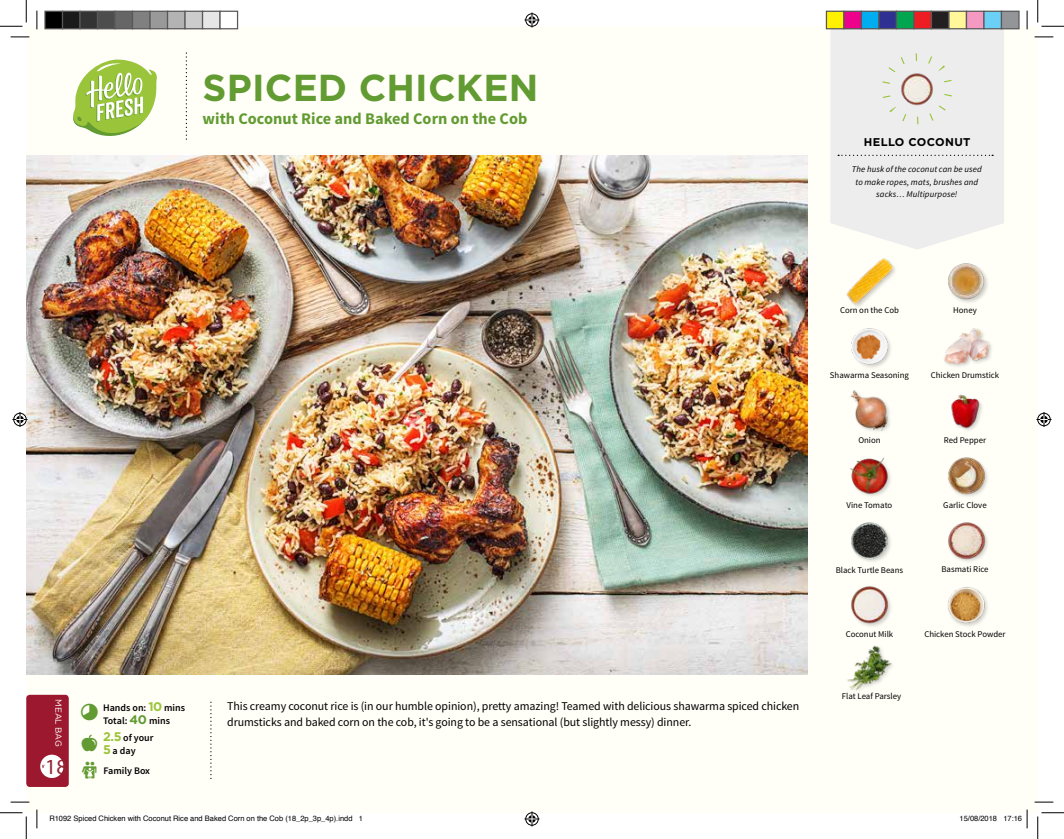
<style>
.page{position:relative;width:1064px;height:839px;background:#fff}
.page>*{position:absolute;margin:0;border:0;box-sizing:border-box;transform-origin:0 0}
.t1{font:700 37.5px "Gotham";letter-spacing:.005em;color:#619b31}
.t2{font:21.62px "Myriad Pro";color:#902732}
.t3{font:700 16.25px "Source Sans Pro";color:#619b31}
.t4{font:11.88px/16.2px "Source Sans Pro";letter-spacing:-.005em;color:#000}
.t5{font:700 11.25px "Gotham";letter-spacing:.03em;color:#000}
.t6{font:600 10px/13.1px "Source Sans Pro";color:#000}
.t7{font:8.75px "Source Sans Pro";color:#000}
.t8{font:italic 8.75px/12.2px "Source Sans Pro";letter-spacing:.015em;color:#000;text-align:center}
.t9{font:8.75px "Gotham";letter-spacing:-.005em;color:#fffefb}
.t10{font:7.5px "Helvetica";color:#000}
.s1{font-family:"Gotham";font-weight:700;font-size:12.5px;color:#9ac43a}
.s2{font-family:"Gotham";font-weight:700;font-size:12.5px;color:#619b31}
</style>
<div class="page">
<div style="left:26px;top:26px;width:1012px;height:787px;background:#fffef7"></div>
<div style="left:26px;top:695px;width:43px;height:92px;background:#9b182f;border-radius:4px"></div>
<div style="left:40px;top:754px;width:24px;height:24px;background:#fff;border-radius:50%"></div>
<svg style="left:830px;top:29px;width:174px;height:220px;background:#ededed"></svg>
<svg style="left:838px;top:155px;width:155px;height:1px"></svg>
<img style="left:897px;top:68px;width:40px;height:41px">
<div style="left:882px;top:53px;width:70px;height:71px;border:8px dashed #9ac43a;border-radius:50%"></div>
<img style="left:951px;top:394px;width:31px;height:36px">
<img style="left:850px;top:390px;width:40px;height:42px">
<img style="left:948px;top:263px;width:40px;height:40px">
<img style="left:846px;top:258px;width:47px;height:47px">
<div style="left:943px;top:328px;width:51px;height:41px;background:#000;opacity:.2"></div>
<img style="left:943px;top:328px;width:46px;height:36px">
<img style="left:851px;top:328px;width:40px;height:40px">
<img style="left:947px;top:587px;width:41px;height:39px">
<img style="left:948px;top:522px;width:40px;height:40px">
<img style="left:851px;top:522px;width:40px;height:40px">
<img style="left:847px;top:645px;width:45px;height:46px">
<img style="left:851px;top:586px;width:40px;height:41px">
<img style="left:948px;top:457px;width:40px;height:40px">
<img style="left:850px;top:457px;width:41px;height:39px">
<img style="left:26px;top:155px;width:782px;height:519px">
<svg style="left:73px;top:59px;width:84px;height:77px"></svg>
<svg style="left:11px;top:36px;width:18px;height:2px"></svg>
<svg style="left:1034px;top:36px;width:19px;height:2px"></svg>
<svg style="left:11px;top:801px;width:18px;height:2px"></svg>
<svg style="left:1034px;top:801px;width:19px;height:2px"></svg>
<svg style="left:36px;top:11px;width:2px;height:18px"></svg>
<svg style="left:36px;top:809px;width:2px;height:19px"></svg>
<svg style="left:1026px;top:11px;width:2px;height:18px"></svg>
<svg style="left:0;top:0;width:27px;height:27px"></svg>
<svg style="left:0;top:812px;width:27px;height:27px"></svg>
<svg style="left:1037px;top:0;width:27px;height:27px"></svg>
<svg style="left:1037px;top:812px;width:27px;height:27px"></svg>
<svg style="left:524px;top:13px;width:15px;height:15px"></svg>
<svg style="left:524px;top:811px;width:15px;height:15px"></svg>
<svg style="left:13px;top:412px;width:15px;height:15px"></svg>
<svg style="left:1036px;top:412px;width:15px;height:15px"></svg>
<div style="left:45px;top:11px;width:18px;height:18px;background:#000"></div>
<div style="left:44px;top:11px;width:19px;height:18px;border:1px solid #595959"></div>
<div style="left:63px;top:11px;width:17px;height:18px;background:#1a1a1a"></div>
<div style="left:62px;top:11px;width:19px;height:18px;border:1px solid #595959"></div>
<div style="left:80px;top:11px;width:18px;height:18px;background:#333"></div>
<div style="left:79px;top:11px;width:19px;height:18px;border:1px solid #595959"></div>
<div style="left:98px;top:11px;width:17px;height:18px;background:#4d4d4d"></div>
<div style="left:97px;top:11px;width:19px;height:18px;border:1px solid #595959"></div>
<div style="left:115px;top:11px;width:18px;height:18px;background:#666"></div>
<div style="left:114px;top:11px;width:19px;height:18px;border:1px solid #595959"></div>
<div style="left:133px;top:11px;width:17px;height:18px;background:#808080"></div>
<div style="left:132px;top:11px;width:19px;height:18px;border:1px solid #595959"></div>
<div style="left:150px;top:11px;width:18px;height:18px;background:#999"></div>
<div style="left:149px;top:11px;width:19px;height:18px;border:1px solid #595959"></div>
<div style="left:168px;top:11px;width:17px;height:18px;background:#b3b3b3"></div>
<div style="left:167px;top:11px;width:19px;height:18px;border:1px solid #595959"></div>
<div style="left:185px;top:11px;width:18px;height:18px;background:#ccc"></div>
<div style="left:184px;top:11px;width:19px;height:18px;border:1px solid #595959"></div>
<div style="left:203px;top:11px;width:17px;height:18px;background:#e6e6e6"></div>
<div style="left:202px;top:11px;width:19px;height:18px;border:1px solid #595959"></div>
<div style="left:220px;top:11px;width:18px;height:18px;background:#fff"></div>
<div style="left:219px;top:11px;width:19px;height:18px;border:1px solid #595959"></div>
<div style="left:826px;top:11px;width:18px;height:18px;background:#fff101"></div>
<div style="left:826px;top:11px;width:18px;height:18px;border:1px solid #595959"></div>
<div style="left:844px;top:11px;width:17px;height:18px;background:#ed028c"></div>
<div style="left:843px;top:11px;width:19px;height:18px;border:1px solid #595959"></div>
<div style="left:861px;top:11px;width:18px;height:18px;background:#00aeef"></div>
<div style="left:861px;top:11px;width:18px;height:18px;border:1px solid #595959"></div>
<div style="left:879px;top:11px;width:17px;height:18px;background:#2e3092"></div>
<div style="left:878px;top:11px;width:19px;height:18px;border:1px solid #595959"></div>
<div style="left:896px;top:11px;width:18px;height:18px;background:#00a54f"></div>
<div style="left:896px;top:11px;width:18px;height:18px;border:1px solid #595959"></div>
<div style="left:914px;top:11px;width:17px;height:18px;background:#ee1d23"></div>
<div style="left:913px;top:11px;width:19px;height:18px;border:1px solid #595959"></div>
<div style="left:931px;top:11px;width:18px;height:18px;background:#231f20"></div>
<div style="left:931px;top:11px;width:18px;height:18px;border:1px solid #595959"></div>
<div style="left:949px;top:11px;width:17px;height:18px;background:#fff79a"></div>
<div style="left:948px;top:11px;width:19px;height:18px;border:1px solid #595959"></div>
<div style="left:966px;top:11px;width:18px;height:18px;background:#f499c2"></div>
<div style="left:966px;top:11px;width:18px;height:18px;border:1px solid #595959"></div>
<div style="left:984px;top:11px;width:17px;height:18px;background:#6bcff6"></div>
<div style="left:983px;top:11px;width:19px;height:18px;border:1px solid #595959"></div>
<div style="left:1001px;top:11px;width:18px;height:18px;background:#939598"></div>
<div style="left:1001px;top:11px;width:18px;height:18px;border:1px solid #595959"></div>
<svg style="left:1026px;top:809px;width:2px;height:19px"></svg>
<h1 class="t1" style="left:203px;top:63px;width:337px">SPICED CHICKEN</h1>
<h3 class="t3" style="left:203px;top:108px;width:326px">with Coconut Rice and Baked Corn on the Cob</h3>
<p class="t5" style="left:864px;top:135px;width:108px">HELLO COCONUT</p>
<p class="t8" style="left:852px;top:163px;width:131px">The husk of the coconut can be used to make ropes, mats, brushes and sacks… Multipurpose!</p>
<p class="t9" style="left:64px;top:699px;width:49px;rotate:90deg">MEAL BAG</p>
<h2 class="t2" style="left:45px;top:753px;width:24px">18</h2>
<p class="t6" style="left:103px;top:702px;width:83px">Hands on: <span class="s1">10</span> mins<br>Total: <span class="s2">40</span> mins</p>
<p class="t6" style="left:103px;top:731px;width:52px"><span class="s1">2.5</span> of your<br><span class="s1">5</span> a day</p>
<p class="t6" style="left:103px;top:764px;width:48px">Family Box</p>
<p class="t4" style="left:227px;top:698px;width:574px">This creamy coconut rice is (in our humble opinion), pretty amazing! Teamed with delicious shawarma spiced chicken drumsticks and baked corn on the cob, it's going to be a sensational (but slightly messy) dinner.</p>
<p class="t7" style="left:840px;top:305px;width:60px">Corn on the Cob</p>
<p class="t7" style="left:953px;top:305px;width:25px">Honey</p>
<p class="t7" style="left:830px;top:370px;width:81px">Shawarma Seasoning</p>
<p class="t7" style="left:931px;top:370px;width:70px">Chicken Drumstick</p>
<p class="t7" style="left:858px;top:435px;width:24px">Onion</p>
<p class="t7" style="left:944px;top:434px;width:44px">Red Pepper</p>
<p class="t7" style="left:846px;top:499px;width:47px">Vine Tomato</p>
<p class="t7" style="left:943px;top:499px;width:45px">Garlic Clove</p>
<p class="t7" style="left:836px;top:564px;width:69px">Black Turtle Beans</p>
<p class="t7" style="left:941px;top:564px;width:49px">Basmati Rice</p>
<p class="t7" style="left:845px;top:629px;width:49px">Coconut Milk</p>
<p class="t7" style="left:842px;top:690px;width:61px">Flat Leaf Parsley</p>
<p class="t7" style="left:924px;top:629px;width:83px">Chicken Stock Powder</p>
<p class="t10" style="left:49px;top:812px;width:315px">R1092 Spiced Chicken with Coconut Rice and Baked Corn on the Cob (18_2p_3p_4p).indd 1</p>
<p class="t10" style="left:959px;top:812px;width:64px">15/08/2018 17:16</p>
</div>
